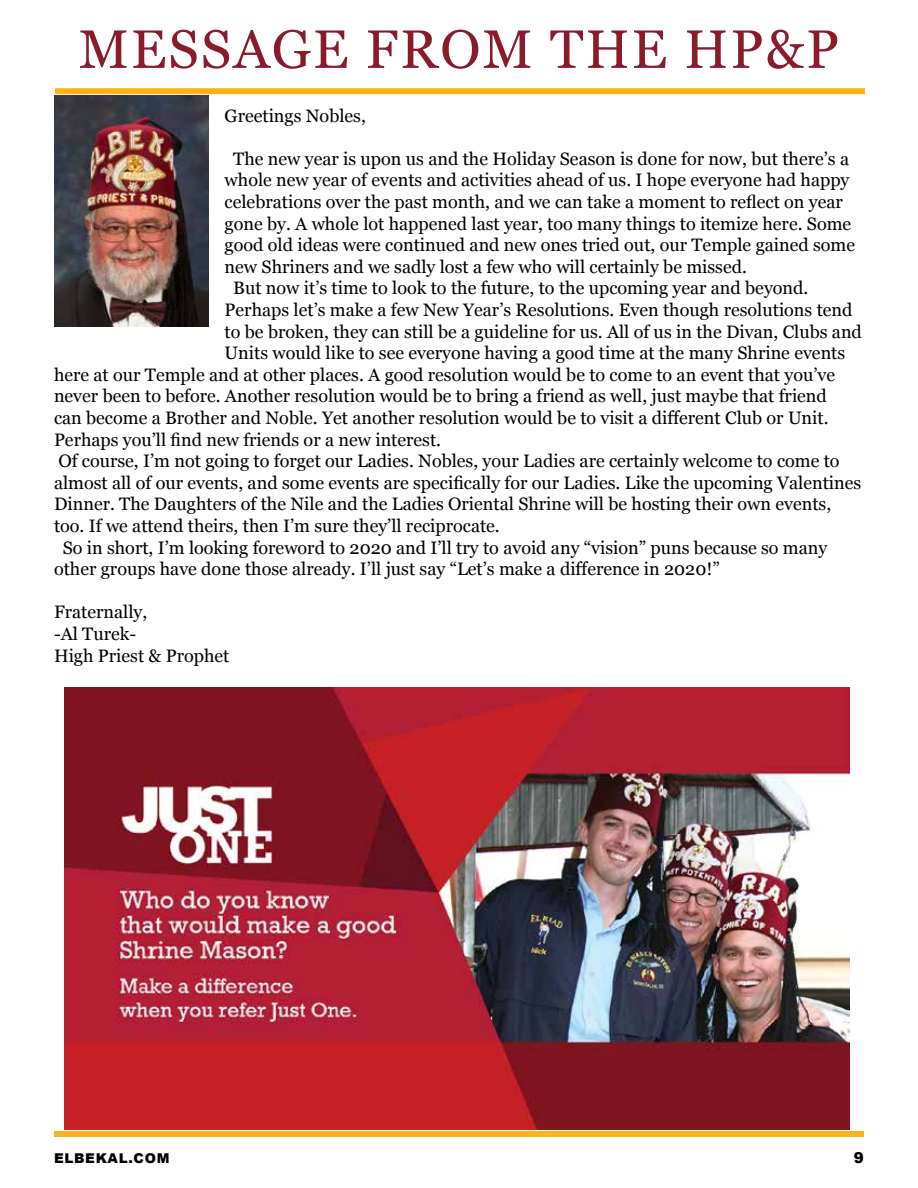
<style>
.page{position:relative;width:918px;height:1188px;background:#fff}
.page>*{position:absolute;margin:0;border:0;box-sizing:border-box;transform-origin:0 0}
.t1{font:54px "Georgia";letter-spacing:.04em;color:#8a1b2b}
.t2{font:18px/21.6px "Georgia";color:#000}
.t3{font:900 15px "Arial";color:#000}
.t4{font:900 13.5px "Arial";letter-spacing:.05em;color:#000}
</style>
<div class="page">
<div style="left:55px;top:88px;width:810px;height:6px;background:#fcb316"></div>
<img style="left:54px;top:95px;width:154px;height:231px">
<div style="left:54px;top:1131px;width:810px;height:6px;background:#fcb316"></div>
<img style="left:65px;top:687px;width:784px;height:443px">
<h1 class="t1" style="left:79px;top:10px;width:762px">MESSAGE FROM THE HP&amp;P</h1>
<p class="t2" style="left:225px;top:104px;width:143px">Greetings Nobles,</p>
<p class="t2" style="left:233px;top:147px;width:617px">The new year is upon us and the Holiday Season is done for now, but there’s a</p>
<p class="t2" style="left:225px;top:169px;width:626px">whole new year of events and activities ahead of us. I hope everyone had happy</p>
<p class="t2" style="left:225px;top:190px;width:620px">celebrations over the past month, and we can take a moment to reflect on year</p>
<p class="t2" style="left:225px;top:212px;width:628px">gone by. A whole lot happened last year, too many things to itemize here. Some</p>
<p class="t2" style="left:225px;top:233px;width:632px">good old ideas were continued and new ones tried out, our Temple gained some</p>
<p class="t2" style="left:225px;top:255px;width:524px">new Shriners and we sadly lost a few who will certainly be missed.</p>
<p class="t2" style="left:233px;top:277px;width:577px">But now it’s time to look to the future, to the upcoming year and beyond.</p>
<p class="t2" style="left:225px;top:298px;width:629px">Perhaps let’s make a few New Year’s Resolutions. Even though resolutions tend</p>
<p class="t2" style="left:225px;top:320px;width:639px">to be broken, they can still be a guideline for us. All of us in the Divan, Clubs and</p>
<p class="t2" style="left:225px;top:341px;width:622px">Units would like to see everyone having a good time at the many Shrine events</p>
<p class="t2" style="left:54px;top:363px;width:783px">here at our Temple and at other places. A good resolution would be to come to an event that you’ve</p>
<p class="t2" style="left:54px;top:385px;width:774px">never been to before. Another resolution would be to bring a friend as well, just maybe that friend</p>
<p class="t2" style="left:54px;top:406px;width:776px">can become a Brother and Noble. Yet another resolution would be to visit a different Club or Unit.</p>
<p class="t2" style="left:54px;top:428px;width:389px">Perhaps you’ll find new friends or a new interest.</p>
<p class="t2" style="left:58px;top:449px;width:783px">Of course, I’m not going to forget our Ladies. Nobles, your Ladies are certainly welcome to come to</p>
<p class="t2" style="left:54px;top:471px;width:809px">almost all of our events, and some events are specifically for our Ladies. Like the upcoming Valentines</p>
<p class="t2" style="left:54px;top:493px;width:779px">Dinner. The Daughters of the Nile and the Ladies Oriental Shrine will be hosting their own events,</p>
<p class="t2" style="left:54px;top:514px;width:447px">too. If we attend theirs, then I’m sure they’ll reciprocate.</p>
<p class="t2" style="left:63px;top:536px;width:766px">So in short, I’m looking foreword to 2020 and I’ll try to avoid any “vision” puns because so many</p>
<p class="t2" style="left:54px;top:557px;width:667px">other groups have done those already. I’ll just say “Let’s make a difference in 2020!”</p>
<p class="t2" style="left:54px;top:601px;width:177px">Fraternally,<br>-Al Turek-<br>High Priest &amp; Prophet</p>
<p class="t4" style="left:54px;top:1149px;width:117px">ELBEKAL.COM</p>
<p class="t3" style="left:854px;top:1147px;width:12px">9</p>
</div>
